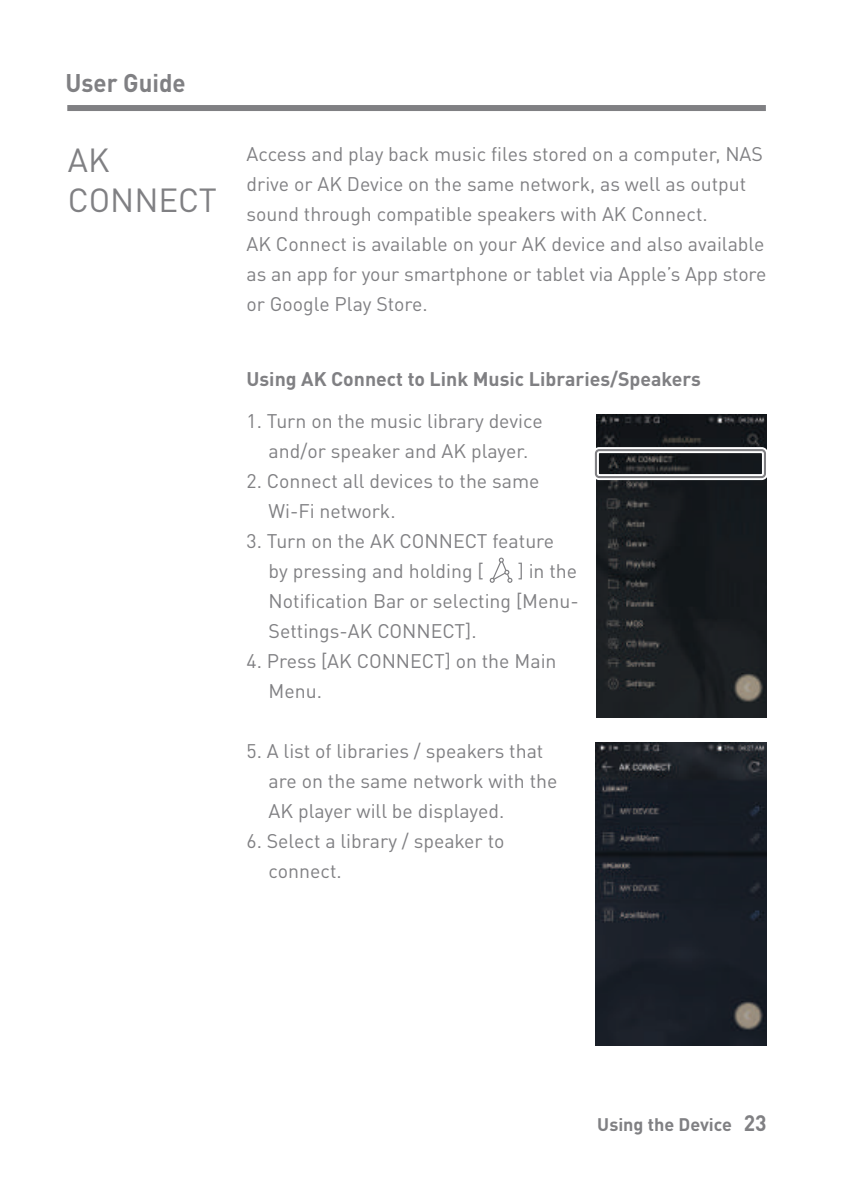
<style>
.page{position:relative;width:851px;height:1191px;background:#fff}
.page>*{position:absolute;margin:0;border:0;box-sizing:border-box;transform-origin:0 0}
.t1{font:33px/39.6px "DINOT";color:#808083}
.t2{font:700 25.2px "DINOT";color:#808083;scale:.95 1}
.t3{font:19.5px/30px "DINOT";color:#808083}
.t4{font:700 19.5px "DINOT";color:#808083}
.t5{font:700 18px "DINOT";color:#808083}
.s1{font-size:22.2px}
</style>
<div class="page">
<div style="left:67px;top:105px;width:698px;height:6px;background:#808083"></div>
<svg style="left:489px;top:557px;width:23px;height:26px"></svg>
<img style="left:595px;top:743px;width:170px;height:302px">
<img style="left:596px;top:415px;width:170px;height:302px">
<div style="left:593px;top:447px;width:174px;height:33px;border:6px solid #fff;border-radius:3px"></div>
<div style="left:594px;top:449px;width:171px;height:29px;border:2px solid #808083;border-radius:3px"></div>
<p class="t2" style="left:65px;top:66px;width:128px">User Guide</p>
<h1 class="t1" style="left:68px;top:140px;width:150px">AK<br>CONNECT</h1>
<p class="t3" style="left:246px;top:139px;width:521px">Access and play back music files stored on a computer, NAS drive or AK Device on the same network, as well as output sound through compatible speakers with AK Connect.<br>AK Connect is available on your AK device and also available as an app for your smartphone or tablet via Apple’s App store or Google Play Store.</p>
<p class="t4" style="left:246px;top:366px;width:456px">Using AK Connect to Link Music Libraries/Speakers</p>
<p class="t3" style="left:246px;top:406px;width:297px;text-align:center">1. Turn on the music library device and/or speaker and AK player.</p>
<p class="t3" style="left:268px;top:466px;width:272px;text-indent:-22px">2. Connect all devices to the same<br>Wi-Fi network.</p>
<p class="t3" style="left:268px;top:526px;width:287px;text-indent:-22px">3. Turn on the AK CONNECT feature by pressing and holding [</p>
<p class="t3" style="left:268px;top:556px;width:311px;text-align:justify;text-indent:249px">] in the Notification Bar or selecting [Menu-Settings-AK CONNECT].</p>
<p class="t3" style="left:268px;top:646px;width:289px;text-indent:-22px">4. Press [AK CONNECT] on the Main<br>Menu.</p>
<p class="t3" style="left:268px;top:736px;width:290px;text-indent:-22px">5. A list of libraries / speakers that are on the same network with the<br>AK player will be displayed.</p>
<p class="t3" style="left:268px;top:826px;width:237px;text-indent:-22px">6. Select a library / speaker to connect.</p>
<p class="t5" style="left:597px;top:1112px;width:171px">Using the Device <span class="s1">23</span></p>
</div>
